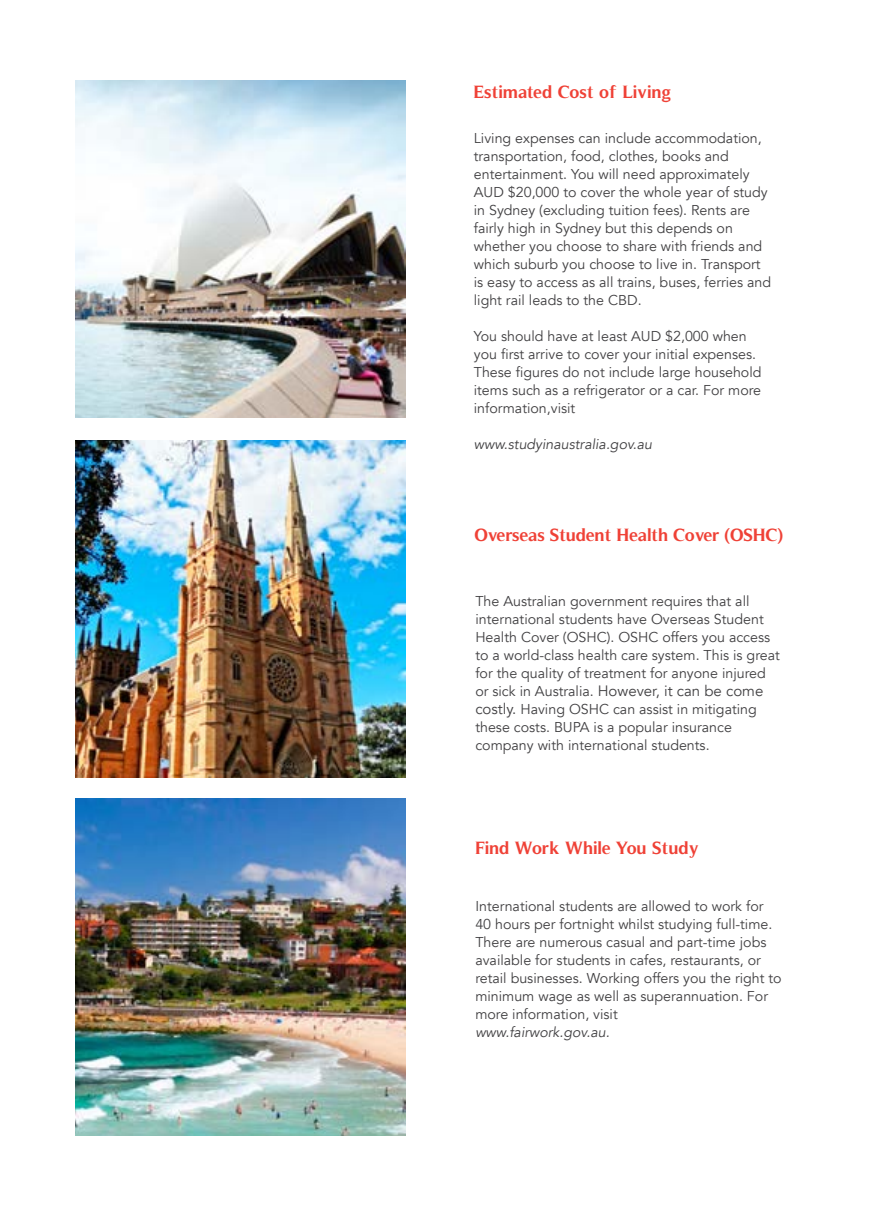
<style>
.page{position:relative;width:893px;height:1212px;background:#fff}
.page>*{position:absolute;margin:0;border:0;box-sizing:border-box;transform-origin:0 0}
.t1{font:700 18px "Timeless";letter-spacing:-.005em;color:#ef4136}
.t2{font:15px "Avenir";color:#414042}
.t3{font:14.25px/18px "Avenir";color:#414042}
.t4{font:italic 14.25px "Avenir";color:#414042}
.s1{font-size:14.25px}
.s2{font-size:15px}
</style>
<div class="page">
<img style="left:75px;top:81px;width:330px;height:337px">
<img style="left:75px;top:440px;width:330px;height:337px">
<img style="left:75px;top:799px;width:330px;height:336px">
<p class="t1" style="left:474px;top:81px;width:199px">Estimated Cost of Living</p>
<p class="t3" style="left:474px;top:129px;width:299px">Living expenses can include accommodation, transportation, food, clothes, books and entertainment. You will need approximately AUD $20,000 to cover the whole year of study in Sydney (excluding tuition fees). Rents are fairly high in Sydney but this depends on whether you choose to share with friends and which suburb you choose to live in. Transport is easy to access as all trains, buses, ferries and light rail leads to the CBD.</p>
<p class="t3" style="left:474px;top:327px;width:289px">You should have at least AUD $2,000 when you first arrive to cover your initial expenses.<br>These figures do not include large household items such as a refrigerator or a car. For more information,visit</p>
<p class="t4" style="left:474px;top:436px;width:180px">www.studyinaustralia.gov.au</p>
<p class="t1" style="left:475px;top:524px;width:310px">Overseas Student Health Cover (OSHC)</p>
<p class="t3" style="left:475px;top:592px;width:306px">The Australian government requires that all international students have Overseas Student Health Cover (OSHC). OSHC offers you access to a world-class health care system. This is great for the quality of treatment for anyone injured</p>
<p class="t2" style="left:475px;top:682px;width:290px"><span class="s1">or sick in Australia.</span> However, it can be come</p>
<p class="t3" style="left:475px;top:700px;width:283px"><span class="s2">costly.</span> Having OSHC can assist in mitigating these costs. BUPA is a popular insurance company with international students.</p>
<p class="t1" style="left:475px;top:837px;width:225px">Find Work While You Study</p>
<p class="t3" style="left:475px;top:898px;width:308px">International students are allowed to work for 40 hours per fortnight whilst studying full-time.<br>There are numerous casual and part-time jobs available for students in cafes, restaurants, or retail businesses. Working offers you the right to minimum wage as well as superannuation. For more information, visit</p>
<p class="t4" style="left:475px;top:1024px;width:136px">www.fairwork.gov.au.</p>
</div>
